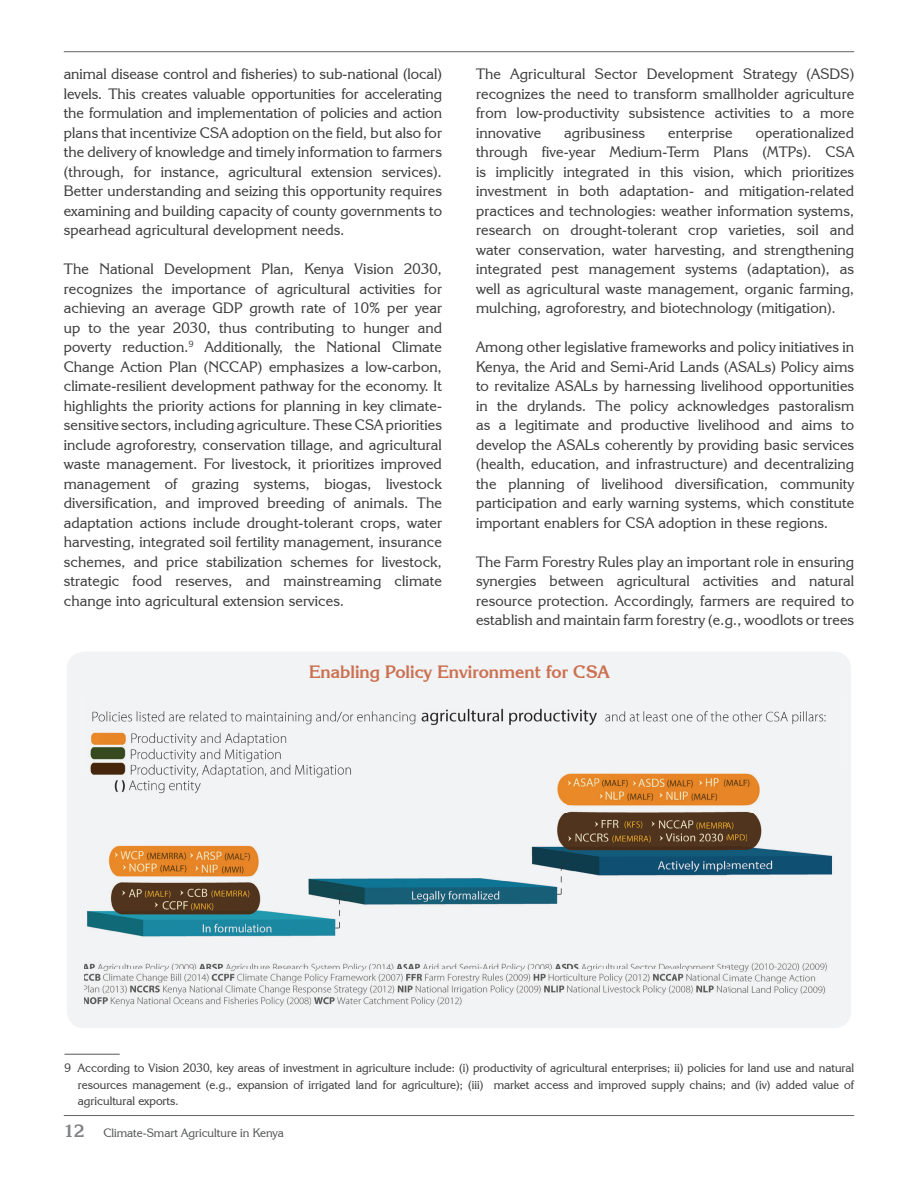
<style>
.page{position:relative;width:918px;height:1188px;background:#fff}
.page>*{position:absolute;margin:0;border:0;box-sizing:border-box;transform-origin:0 0}
.t1{font:700 17.85px "Korinna IT Cby BT";color:#cb7051}
.t2{font:15px/19.5px "Korinna IT Cby BT";letter-spacing:.01em;color:#3e3e3f;text-align:justify}
.t3{font:12px/16.5px "Korinna IT Cby BT";color:#3e3e3f;text-align:justify}
.t4{font:12px "Korinna IT Cby BT";color:#545557}
.s1{font-weight:700;font-size:18px;color:#808285}
</style>
<div class="page">
<hr style="left:64px;top:51px;width:790px;height:1px;background:#636366">
<hr style="left:64px;top:1115px;width:790px;height:1px;background:#636366">
<div style="left:67px;top:652px;width:784px;height:376px;background:#f2f3f4"></div>
<img style="left:84px;top:773px;width:751px;height:249px">
<img style="left:82px;top:694px;width:763px;height:79px">
<img style="left:82px;top:773px;width:2px;height:39px">
<img style="left:835px;top:773px;width:10px;height:39px">
<hr style="left:64px;top:1054px;width:56px;height:1px;background:#57585a">
<p class="t2" style="left:64px;top:64px;width:380px">animal disease control and fisheries) to sub-national (local) levels. This creates valuable opportunities for accelerating the formulation and implementation of policies and action plans that incentivize CSA adoption on the field, but also for the delivery of knowledge and timely information to farmers (through, for instance, agricultural extension services).<br>Better understanding and seizing this opportunity requires examining and building capacity of county governments to spearhead agricultural development needs.</p>
<p class="t2" style="left:64px;top:259px;width:380px">The National Development Plan, Kenya Vision 2030, recognizes the importance of agricultural activities for achieving an average GDP growth rate of 10% per year up to the year 2030, thus contributing to hunger and poverty reduction.<sup>9</sup> Additionally, the National Climate Change Action Plan (NCCAP) emphasizes a low-carbon, climate-resilient development pathway for the economy. It highlights the priority actions for planning in key climate&shy;sensitive sectors, including agriculture. These CSA priorities include agroforestry, conservation tillage, and agricultural waste management. For livestock, it prioritizes improved management of grazing systems, biogas, livestock diversification, and improved breeding of animals. The adaptation actions include drought-tolerant crops, water harvesting, integrated soil fertility management, insurance schemes, and price stabilization schemes for livestock, strategic food reserves, and mainstreaming climate change into agricultural extension services.</p>
<p class="t2" style="left:476px;top:64px;width:380px">The Agricultural Sector Development Strategy (ASDS) recognizes the need to transform smallholder agriculture from low-productivity subsistence activities to a more innovative</p>
<p class="t2" style="left:476px;top:123px;width:380px;text-indent:280px">operationalized through five-year Medium-Term Plans (MTPs). CSA is implicitly integrated in this vision, which prioritizes investment in both adaptation- and mitigation-related practices and technologies: weather information systems, research on drought-tolerant crop varieties, soil and water conservation, water harvesting, and strengthening integrated pest management systems (adaptation), as well as agricultural waste management, organic farming, mulching, agroforestry, and biotechnology (mitigation).</p>
<p class="t2" style="left:476px;top:337px;width:380px">Among other legislative frameworks and policy initiatives in Kenya, the Arid and Semi-Arid Lands (ASALs) Policy aims to revitalize ASALs by harnessing livelihood opportunities in the drylands. The policy acknowledges pastoralism as a legitimate and productive livelihood and aims to develop the ASALs coherently by providing basic services (health, education, and infrastructure) and decentralizing the planning of livelihood diversification, community participation and early warning systems, which constitute important enablers for CSA adoption in these regions.</p>
<p class="t2" style="left:476px;top:552px;width:380px">The Farm Forestry Rules play an important role in ensuring synergies between agricultural activities and natural resource protection. Accordingly, farmers are required to establish and maintain farm forestry (e.g., woodlots or trees</p>
<p class="t1" style="left:309px;top:661px;width:302px">Enabling Policy Environment for CSA</p>
<p class="t2" style="left:564px;top:123px;width:82px">agribusiness</p>
<p class="t2" style="left:668px;top:123px;width:66px">enterprise</p>
<p class="t3" style="left:78px;top:1060px;width:778px;text-indent:-14px">9 According to Vision 2030, key areas of investment in agriculture include: (i) productivity of agricultural enterprises; ii) policies for land use and natural resources management (e.g., expansion of irrigated land for agriculture); (iii) market access and improved supply chains; and (iv) added value of agricultural exports.</p>
<p class="t4" style="left:64px;top:1126px;width:222px"><span class="s1">12</span> Climate-Smart Agriculture in Kenya</p>
</div>
